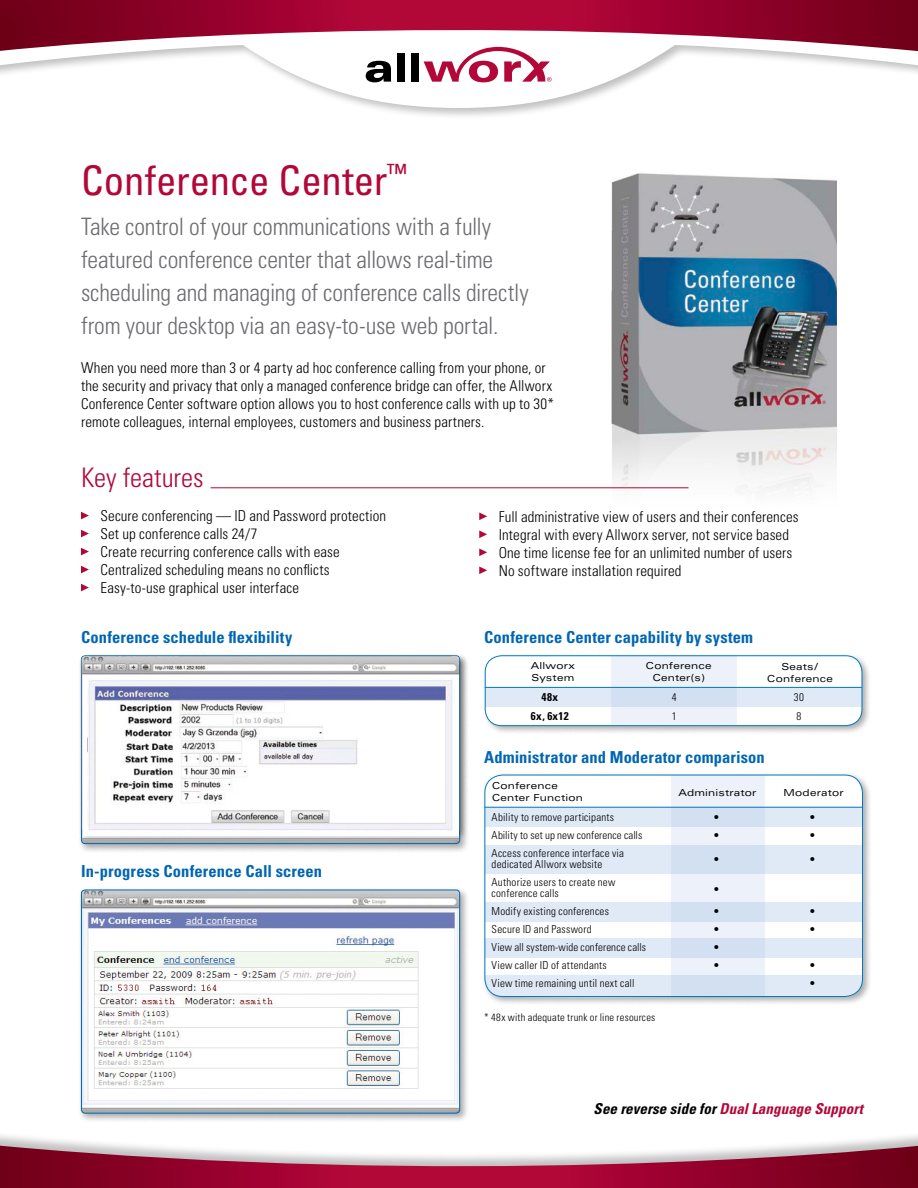
<style>
.page{position:relative;width:918px;height:1188px;background:#fff}
.page>*{position:absolute;margin:0;border:0;box-sizing:border-box;transform-origin:0 0}
.t1{font:condensed 40.8px "Univers";letter-spacing:-.005em;color:#b20738}
.t2{font:300 condensed 27px "Univers";color:#b20738}
.t3{font:300 condensed 24px/33px "Univers";letter-spacing:-.01em;color:#6d6d71}
.t4{font:700 condensed 16.5px "Univers";letter-spacing:.005em;color:#0066b3}
.t5{font:300 condensed 15px/18px "Univers";letter-spacing:.01em;color:#000}
.t6{font:italic 700 condensed 15px "Univers";letter-spacing:.005em;color:#b20738}
.t7{font:700 condensed 11.25px "Univers";letter-spacing:.03em;color:#000}
.t8{font:300 condensed 10.95px/11.2px "Univers";letter-spacing:.02em;color:#000}
.t9{font:700 condensed 10.95px "Univers";color:#000}
.t10{font:300 condensed 10.5px "Univers";letter-spacing:.025em;color:#000}
.t11{font:expanded 9.6px/12px "Univers";letter-spacing:.02em;color:#000}
.s1{color:#000}
</style>
<div class="page">
<img style="left:611px;top:173px;width:226px;height:318px">
<svg style="left:81px;top:512px;width:8px;height:7px"></svg>
<svg style="left:81px;top:530px;width:8px;height:7px"></svg>
<svg style="left:81px;top:548px;width:8px;height:7px"></svg>
<svg style="left:81px;top:566px;width:8px;height:7px"></svg>
<svg style="left:81px;top:584px;width:8px;height:7px"></svg>
<svg style="left:479px;top:512px;width:8px;height:8px"></svg>
<svg style="left:479px;top:530px;width:8px;height:8px"></svg>
<svg style="left:479px;top:548px;width:8px;height:8px"></svg>
<svg style="left:479px;top:566px;width:8px;height:8px"></svg>
<hr style="left:211px;top:488px;width:477px;height:1px;background:#b20738">
<div style="left:482px;top:653px;width:390px;height:82px;background:#000;opacity:.33"></div>
<div style="left:485px;top:656px;width:377px;height:70px;background:#fff;border-radius:16px"></div>
<div style="left:611px;top:656px;width:126px;height:70px;background:#edf1fa"></div>
<div style="left:485px;top:687px;width:377px;height:20px;background:#e0e9f6"></div>
<div style="left:611px;top:687px;width:126px;height:20px;background:#d3e0f2"></div>
<hr style="left:485px;top:687px;width:377px;height:1px;background:#0078c1">
<div style="left:485px;top:655px;width:377px;height:71px;border:1px solid #0078c1;border-radius:16px"></div>
<div style="left:78px;top:887px;width:392px;height:236px;background:#000;opacity:.33"></div>
<img style="left:81px;top:890px;width:378px;height:223px">
<div style="left:81px;top:890px;width:379px;height:224px;border:1px solid #0066b3;border-radius:4px"></div>
<img style="left:88px;top:913px;width:366px;height:187px">
<div style="left:78px;top:652px;width:392px;height:201px;background:#000;opacity:.33"></div>
<div style="left:79px;top:653px;width:389px;height:188px;background:#000;opacity:.33"></div>
<img style="left:81px;top:656px;width:378px;height:176px">
<div style="left:83px;top:676px;width:376px;height:160px;background:#fff"></div>
<img style="left:88px;top:680px;width:365px;height:151px">
<div style="left:482px;top:772px;width:390px;height:234px;background:#000;opacity:.33"></div>
<div style="left:485px;top:775px;width:377px;height:222px;background:#fff;border-radius:18px"></div>
<svg style="left:482px;top:975px;width:383px;height:24px;background:#dbe3ef"></svg>
<div style="left:485px;top:807px;width:377px;height:20px;background:#e0e9f6"></div>
<div style="left:485px;top:845px;width:377px;height:29px;background:#e0e9f6"></div>
<div style="left:671px;top:775px;width:93px;height:221px;background:#edf1fa"></div>
<div style="left:671px;top:807px;width:93px;height:20px;background:#d3e0f2"></div>
<div style="left:485px;top:938px;width:377px;height:19px;background:#e0e9f6"></div>
<div style="left:671px;top:938px;width:93px;height:19px;background:#d3e0f2"></div>
<div style="left:485px;top:902px;width:377px;height:19px;background:#e0e9f6"></div>
<div style="left:671px;top:902px;width:93px;height:19px;background:#d3e0f2"></div>
<div style="left:671px;top:845px;width:93px;height:29px;background:#d3e0f2"></div>
<hr style="left:485px;top:807px;width:378px;height:1px;background:#0078c1">
<div style="left:671px;top:975px;width:93px;height:21px;background:#d3e0f2"></div>
<div style="left:484px;top:775px;width:379px;height:222px;border:1px solid #0078c1;border-radius:18px"></div>
<div style="left:0;top:1130px;width:918px;height:58px;background:#000;opacity:.25"></div>
<svg style="left:0;top:1146px;width:918px;height:42px;background:#ac4a64"></svg>
<div style="left:0;top:0;width:918px;height:121px;background:#000;opacity:.25"></div>
<svg style="left:0;top:51px;width:918px;height:57px"></svg>
<svg style="left:0;top:0;width:918px;height:51px"></svg>
<svg style="left:366px;top:61px;width:25px;height:21px"></svg>
<div style="left:397px;top:53px;width:8px;height:29px;background:#000"></div>
<div style="left:411px;top:53px;width:8px;height:29px;background:#000"></div>
<svg style="left:424px;top:47px;width:128px;height:35px"></svg>
<h1 class="t1" style="left:81px;top:154px;width:327px">Conference Center<sup>™</sup></h1>
<h3 class="t3" style="left:81px;top:210px;width:449px">Take control of your communications with a fully featured conference center that allows real-time scheduling and managing of conference calls directly from your desktop via an easy-to-use web portal.</h3>
<p class="t5" style="left:81px;top:358px;width:474px">When you need more than 3 or 4 party ad hoc conference calling from your phone, or the security and privacy that only a managed conference bridge can offer, the Allworx Conference Center software option allows you to host conference calls with up to 30* remote colleagues, internal employees, customers and business partners.</p>
<h2 class="t2" style="left:81px;top:462px;width:124px">Key features</h2>
<p class="t5" style="left:100px;top:507px;width:287px">Secure conferencing — ID and Password protection Set up conference calls 24/7<br>Create recurring conference calls with ease Centralized scheduling means no conflicts Easy-to-use graphical user interface</p>
<p class="t5" style="left:499px;top:508px;width:301px">Full administrative view of users and their conferences Integral with every Allworx server, not service based One time license fee for an unlimited number of users No software installation required</p>
<p class="t4" style="left:484px;top:627px;width:271px">Conference Center capability by system</p>
<p class="t4" style="left:81px;top:627px;width:213px">Conference schedule flexibility</p>
<p class="t11" style="left:531px;top:660px;width:46px">Allworx<br>System</p>
<p class="t11" style="left:646px;top:660px;width:68px;text-align:center">Conference<br>Center(s)</p>
<p class="t11" style="left:767px;top:660px;width:68px;text-align:center">Seats/<br>Conference</p>
<p class="t4" style="left:81px;top:861px;width:243px">In-progress Conference Call screen</p>
<p class="t7" style="left:541px;top:690px;width:18px">48x</p>
<p class="t8" style="left:672px;top:691px;width:6px">4</p>
<p class="t8" style="left:794px;top:691px;width:12px">30</p>
<p class="t7" style="left:531px;top:709px;width:39px">6x, 6x12</p>
<p class="t8" style="left:672px;top:711px;width:6px">1</p>
<p class="t8" style="left:796px;top:711px;width:6px">8</p>
<p class="t4" style="left:484px;top:747px;width:282px">Administrator and Moderator comparison</p>
<p class="t11" style="left:492px;top:780px;width:93px">Conference<br>Center Function</p>
<p class="t11" style="left:678px;top:787px;width:80px">Administrator</p>
<p class="t11" style="left:784px;top:787px;width:62px">Moderator</p>
<p class="t8" style="left:492px;top:811px;width:124px">Ability to remove participants</p>
<p class="t9" style="left:714px;top:810px;width:6px">•</p>
<p class="t9" style="left:810px;top:810px;width:6px">•</p>
<p class="t8" style="left:492px;top:829px;width:152px">Ability to set up new conference calls</p>
<p class="t9" style="left:714px;top:828px;width:6px">•</p>
<p class="t9" style="left:810px;top:828px;width:6px">•</p>
<p class="t8" style="left:492px;top:847px;width:134px">Access conference interface via dedicated Allworx website</p>
<p class="t9" style="left:714px;top:853px;width:6px">•</p>
<p class="t9" style="left:810px;top:853px;width:6px">•</p>
<p class="t8" style="left:492px;top:876px;width:125px">Authorize users to create new conference calls</p>
<p class="t9" style="left:714px;top:882px;width:6px">•</p>
<p class="t8" style="left:492px;top:906px;width:119px">Modify existing conferences</p>
<p class="t9" style="left:714px;top:905px;width:6px">•</p>
<p class="t9" style="left:810px;top:905px;width:6px">•</p>
<p class="t8" style="left:492px;top:924px;width:102px">Secure ID and Password</p>
<p class="t9" style="left:714px;top:923px;width:6px">•</p>
<p class="t9" style="left:810px;top:923px;width:6px">•</p>
<p class="t8" style="left:492px;top:942px;width:156px">View all system-wide conference calls</p>
<p class="t9" style="left:714px;top:941px;width:6px">•</p>
<p class="t8" style="left:492px;top:960px;width:117px">View caller ID of attendants</p>
<p class="t9" style="left:714px;top:959px;width:6px">•</p>
<p class="t9" style="left:810px;top:959px;width:6px">•</p>
<p class="t8" style="left:492px;top:978px;width:144px">View time remaining until next call</p>
<p class="t9" style="left:810px;top:977px;width:6px">•</p>
<p class="t10" style="left:484px;top:1011px;width:173px">* 48x with adequate trunk or line resources</p>
<p class="t6" style="left:594px;top:1099px;width:271px"><span class="s1">See reverse side for</span> Dual Language Support</p>
</div>
